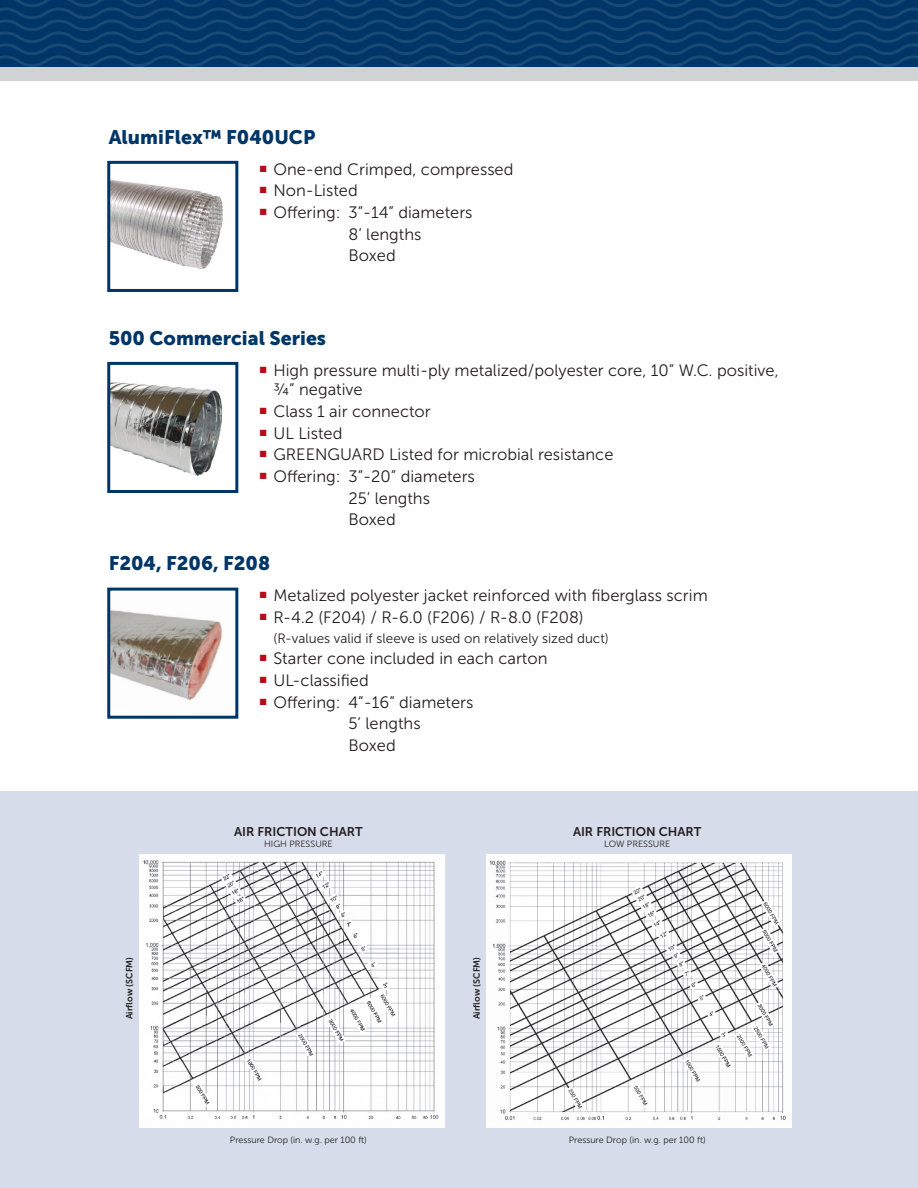
<style>
.page{position:relative;width:918px;height:1188px;background:#fff}
.page>*{position:absolute;margin:0;border:0;box-sizing:border-box;transform-origin:0 0}
.t1{font:19.5px "Museo Sans 900";color:#003667}
.t2{font:16.5px/21.6px "Museo Sans 300";color:#231f20}
.t3{font:13.5px "Museo Sans 300";color:#231f20}
.t4{font:12.6px "Museo Sans 700";color:#231f20}
.t5{font:9px "Museo Sans 300";color:#231f20}
.t6{font:9px "Museo Sans 700";color:#231f20}
</style>
<div class="page">
<div style="left:1px;top:792px;width:917px;height:396px;background:#d6dce9"></div>
<svg style="left:0;top:0;width:918px;height:67px;background:#063a6a"></svg>
<img style="left:111px;top:180px;width:112px;height:90px">
<div style="left:107px;top:161px;width:131px;height:131px;border:3px solid #003667"></div>
<img style="left:111px;top:382px;width:112px;height:95px">
<div style="left:107px;top:362px;width:131px;height:131px;border:3px solid #003667"></div>
<img style="left:111px;top:610px;width:112px;height:90px">
<div style="left:107px;top:588px;width:131px;height:131px;border:3px solid #003667"></div>
<div style="left:139px;top:854px;width:306px;height:274px;background:#fff"></div>
<div style="left:486px;top:854px;width:306px;height:274px;background:#fff"></div>
<img style="left:143px;top:860px;width:296px;height:260px">
<img style="left:489px;top:860px;width:297px;height:260px">
<div style="left:1px;top:67px;width:917px;height:13px;background:#d1d2d4"></div>
<p class="t1" style="left:109px;top:126px;width:208px">AlumiFlex™ F040UCP</p>
<p class="t2" style="left:260px;top:158px;width:255px"><sup>■</sup> One-end Crimped, compressed</p>
<p class="t2" style="left:260px;top:180px;width:99px"><sup>■</sup> Non-Listed</p>
<p class="t2" style="left:348px;top:202px;width:126px;text-indent:-88px"><sup>■</sup> Offering: 3”-14” diameters<br>8’ lengths<br>Boxed</p>
<p class="t1" style="left:109px;top:327px;width:219px">500 Commercial Series</p>
<p class="t2" style="left:273px;top:360px;width:507px;line-height:19.5px;text-indent:-14px"><sup>■</sup> High pressure multi-ply metalized/polyester core, 10” W.C. positive, ¾” negative</p>
<p class="t2" style="left:260px;top:401px;width:172px"><sup>■</sup> Class 1 air connector</p>
<p class="t2" style="left:260px;top:422px;width:84px"><sup>■</sup> UL Listed</p>
<p class="t2" style="left:260px;top:444px;width:355px"><sup>■</sup> GREENGUARD Listed for microbial resistance</p>
<p class="t2" style="left:348px;top:466px;width:128px;text-indent:-88px"><sup>■</sup> Offering: 3”-20” diameters<br>25’ lengths<br>Boxed</p>
<p class="t1" style="left:109px;top:552px;width:163px">F204, F206, F208</p>
<p class="t2" style="left:260px;top:585px;width:449px"><sup>■</sup> Metalized polyester jacket reinforced with fiberglass scrim</p>
<p class="t2" style="left:260px;top:607px;width:325px"><sup>■</sup> R-4.2 (F204) / R-6.0 (F206) / R-8.0 (F208)</p>
<p class="t3" style="left:273px;top:631px;width:337px">(R-values valid if sleeve is used on relatively sized duct)</p>
<p class="t2" style="left:260px;top:648px;width:289px"><sup>■</sup> Starter cone included in each carton</p>
<p class="t2" style="left:260px;top:670px;width:110px"><sup>■</sup> UL-classified</p>
<p class="t2" style="left:348px;top:691px;width:126px;text-indent:-88px"><sup>■</sup> Offering: 4”-16” diameters<br>5’ lengths<br>Boxed</p>
<p class="t4" style="left:234px;top:824px;width:130px">AIR FRICTION CHART</p>
<p class="t5" style="left:264px;top:839px;width:70px">HIGH PRESSURE</p>
<p class="t6" style="left:124px;top:1019px;width:64px;rotate:-90deg">Airflow (SCFM)</p>
<p class="t6" style="left:472px;top:1019px;width:64px;rotate:-90deg">Airflow (SCFM)</p>
<p class="t4" style="left:573px;top:824px;width:130px">AIR FRICTION CHART</p>
<p class="t5" style="left:604px;top:839px;width:67px">LOW PRESSURE</p>
<p class="t5" style="left:230px;top:1135px;width:138px">Pressure Drop (in. w.g. per 100 ft)</p>
<p class="t5" style="left:569px;top:1135px;width:138px">Pressure Drop (in. w.g. per 100 ft)</p>
</div>
